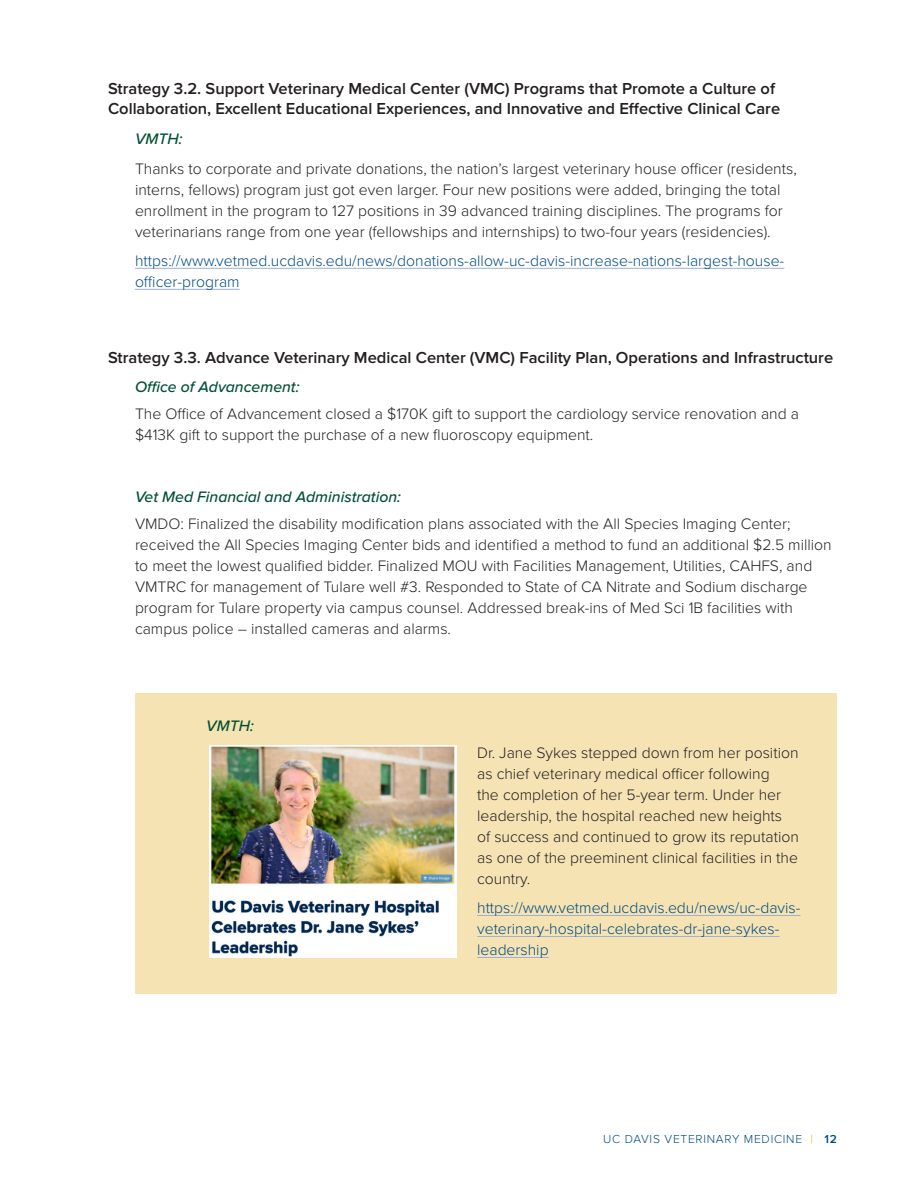
<style>
.page{position:relative;width:918px;height:1188px;background:#fff}
.page>*{position:absolute;margin:0;border:0;box-sizing:border-box;transform-origin:0 0}
.S_Subhead2{font:600 16.5px/20.2px "Proxima Nova";color:#231f20}
.S_body_outline2{font:300 15.75px/21px "Proxima Nova";color:#231f20}
.S_Subhead2-2{font:300 15.75px/21px "Proxima Nova";color:#231f20}
.S_Subhead2-3{font:300 15.75px/21px "Proxima Nova";color:#004b84}
.S_body_outline2-2{font:300 15.75px/21px "Proxima Nova";color:#004b84}
.S_body_outline1{font:italic 500 15.75px "Proxima Nova";color:#005032}
.S_Subhead2-4{font:italic 500 15.75px "Proxima Nova";color:#005032}
.t1{font:300 12px "Proxima Nova";letter-spacing:.06em;color:#004b84}
.s1{color:#ddb207}
.s2{font-weight:600}
</style>
<div class="page">
<hr style="left:135px;top:268px;width:649px;height:1px;background:#9eb1d0">
<hr style="left:135px;top:289px;width:105px;height:1px;background:#9eb1d0">
<div style="left:135px;top:693px;width:702px;height:300px;background:#f5e3b4"></div>
<hr style="left:477px;top:915px;width:323px;height:1px;background:#9eb1d0">
<hr style="left:477px;top:936px;width:302px;height:1px;background:#9eb1d0">
<hr style="left:477px;top:957px;width:72px;height:1px;background:#9eb1d0">
<img style="left:209px;top:745px;width:248px;height:213px">
<p class="S_Subhead2" style="left:108px;top:79px;width:674px">Strategy 3.2. Support Veterinary Medical Center (VMC) Programs that Promote a Culture of<br>Collaboration, Excellent Educational Experiences, and Innovative and Effective Clinical Care</p>
<p class="S_Subhead2-4" style="left:135px;top:130px;width:49px">VMTH:</p>
<p class="S_Subhead2-2" style="left:135px;top:158px;width:663px">Thanks to corporate and private donations, the nation’s largest veterinary house officer (residents, interns, fellows) program just got even larger. Four new positions were added, bringing the total enrollment in the program to 127 positions in 39 advanced training disciplines. The programs for veterinarians range from one year (fellowships and internships) to two-four years (residencies).</p>
<p class="S_Subhead2-3" style="left:135px;top:251px;width:651px">https://www.vetmed.ucdavis.edu/news/donations-allow-uc-davis-increase-nations-largest-house&shy;officer-program</p>
<p class="S_Subhead2" style="left:108px;top:348px;width:727px">Strategy 3.3. Advance Veterinary Medical Center (VMC) Facility Plan, Operations and Infrastructure</p>
<p class="S_body_outline1" style="left:135px;top:378px;width:166px">Office of Advancement:</p>
<p class="S_body_outline2" style="left:135px;top:403px;width:666px">The Office of Advancement closed a $170K gift to support the cardiology service renovation and a $413K gift to support the purchase of a new fluoroscopy equipment.</p>
<p class="S_body_outline1" style="left:135px;top:488px;width:268px">Vet Med Financial and Administration:</p>
<p class="S_body_outline2" style="left:135px;top:513px;width:698px">VMDO: Finalized the disability modification plans associated with the All Species Imaging Center; received the All Species Imaging Center bids and identified a method to fund an additional $2.5 million to meet the lowest qualified bidder. Finalized MOU with Facilities Management, Utilities, CAHFS, and VMTRC for management of Tulare well #3. Responded to State of CA Nitrate and Sodium discharge program for Tulare property via campus counsel. Addressed break-ins of Med Sci 1B facilities with campus police – installed cameras and alarms.</p>
<p class="S_body_outline1" style="left:206px;top:717px;width:49px">VMTH:</p>
<p class="S_body_outline2" style="left:477px;top:742px;width:323px">Dr. Jane Sykes stepped down from her position as chief veterinary medical officer following<br>the completion of her 5-year term. Under her leadership, the hospital reached new heights of success and continued to grow its reputation as one of the preeminent clinical facilities in the country.</p>
<p class="S_body_outline2-2" style="left:477px;top:898px;width:325px">https://www.vetmed.ucdavis.edu/news/uc-davis&shy;veterinary-hospital-celebrates-dr-jane-sykes&shy;leadership</p>
<p class="t1" style="left:603px;top:1133px;width:235px">UC DAVIS VETERINARY MEDICINE <span class="s1">|</span> <span class="s2">12</span></p>
</div>
